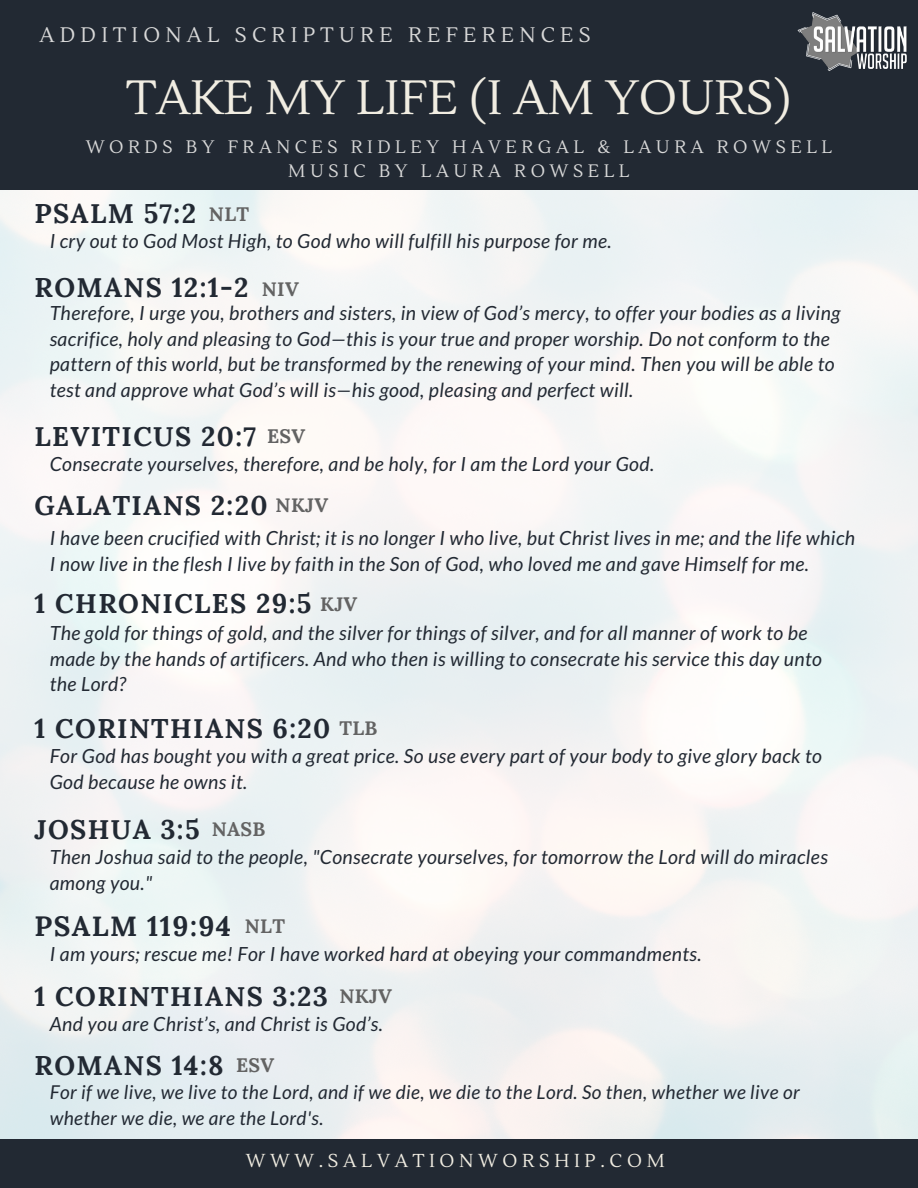
<style>
.page{position:relative;width:918px;height:1188px;background:#fff}
.page>*{position:absolute;margin:0;border:0;box-sizing:border-box;transform-origin:0 0}
.t1{font:48px "Lustria";color:#f1ede2}
.t2{font:700 27.9px "Lora";letter-spacing:.05em;color:#222933}
.t3{font:700 27px "Lora";letter-spacing:.05em;color:#222933}
.t4{font:21px "Lustria";letter-spacing:.25em;color:#d9d9d9}
.t5{font:italic 19.5px/25.8px "Lato";letter-spacing:.02em;color:#222933}
.t6{font:700 19.5px "Lora";letter-spacing:.02em;color:#636363}
.t7{font:italic 19.2px/25.3px "Lato";letter-spacing:.02em;color:#222933}
.t8{font:18.75px "Lustria";letter-spacing:.25em;color:#f1ede2}
.t9{font:18px "Lustria";letter-spacing:.25em;color:#d9d9d9}
</style>
<div class="page">
<div style="left:0;top:0;width:918px;height:190px;background:#222933"></div>
<div style="left:0;top:1139px;width:918px;height:49px;background:#222933"></div>
<img style="left:797px;top:12px;width:110px;height:59px">
<p class="t4" style="left:39px;top:22px;width:553px">ADDITIONAL SCRIPTURE REFERENCES</p>
<p class="t1" style="left:126px;top:69px;width:667px">TAKE MY LIFE (I AM YOURS)</p>
<p class="t9" style="left:86px;top:136px;width:748px">WORDS BY FRANCES RIDLEY HAVERGAL &amp; LAURA ROWSELL</p>
<p class="t9" style="left:288px;top:160px;width:343px">MUSIC BY LAURA ROWSELL</p>
<p class="t3" style="left:35px;top:196px;width:163px">PSALM 57:2</p>
<p class="t6" style="left:209px;top:201px;width:42px">NLT</p>
<p class="t5" style="left:50px;top:228px;width:563px">I cry out to God Most High, to God who will fulfill his purpose for me.</p>
<p class="t3" style="left:35px;top:270px;width:216px">ROMANS 12:1-2</p>
<p class="t6" style="left:262px;top:276px;width:39px">NIV</p>
<p class="t5" style="left:50px;top:299px;width:792px">Therefore, I urge you, brothers and sisters, in view of God’s mercy, to offer your bodies as a living sacrifice, holy and pleasing to God—this is your true and proper worship. Do not conform to the pattern of this world, but be transformed by the renewing of your mind. Then you will be able to test and approve what God’s will is—his good, pleasing and perfect will.</p>
<p class="t3" style="left:35px;top:419px;width:223px">LEVITICUS 20:7</p>
<p class="t6" style="left:267px;top:423px;width:40px">ESV</p>
<p class="t5" style="left:50px;top:450px;width:606px">Consecrate yourselves, therefore, and be holy, for I am the Lord your God.</p>
<p class="t3" style="left:35px;top:488px;width:235px">GALATIANS 2:20</p>
<p class="t6" style="left:276px;top:493px;width:54px">NKJV</p>
<p class="t5" style="left:50px;top:524px;width:807px">I have been crucified with Christ; it is no longer I who live, but Christ lives in me; and the life which<br>I now live in the flesh I live by faith in the Son of God, who loved me and gave Himself for me.</p>
<p class="t3" style="left:35px;top:586px;width:278px">1 CHRONICLES 29:5</p>
<p class="t6" style="left:320px;top:591px;width:39px">KJV</p>
<p class="t5" style="left:50px;top:619px;width:774px">The gold for things of gold, and the silver for things of silver, and for all manner of work to be made by the hands of artificers. And who then is willing to consecrate his service this day unto the Lord?</p>
<p class="t3" style="left:35px;top:711px;width:297px">1 CORINTHIANS 6:20</p>
<p class="t6" style="left:339px;top:716px;width:40px">TLB</p>
<p class="t5" style="left:50px;top:743px;width:774px">For God has bought you with a great price. So use every part of your body to give glory back to<br>God because he owns it.</p>
<p class="t3" style="left:35px;top:812px;width:167px">JOSHUA 3:5</p>
<p class="t6" style="left:212px;top:817px;width:55px">NASB</p>
<p class="t5" style="left:50px;top:844px;width:780px">Then Joshua said to the people, "Consecrate yourselves, for tomorrow the Lord will do miracles among you."</p>
<p class="t2" style="left:35px;top:908px;width:198px">PSALM 119:94</p>
<p class="t6" style="left:245px;top:913px;width:42px">NLT</p>
<p class="t5" style="left:50px;top:941px;width:653px">I am yours; rescue me! For I have worked hard at obeying your commandments.</p>
<p class="t3" style="left:35px;top:979px;width:295px">1 CORINTHIANS 3:23</p>
<p class="t6" style="left:339px;top:984px;width:54px">NKJV</p>
<p class="t5" style="left:50px;top:1011px;width:335px">And you are Christ’s, and Christ is God’s.</p>
<p class="t3" style="left:35px;top:1047px;width:191px">ROMANS 14:8</p>
<p class="t6" style="left:236px;top:1052px;width:40px">ESV</p>
<p class="t7" style="left:50px;top:1079px;width:751px">For if we live, we live to the Lord, and if we die, we die to the Lord. So then, whether we live or whether we die, we are the Lord's.</p>
<p class="t8" style="left:246px;top:1149px;width:420px">WWW.SALVATIONWORSHIP.COM</p>
</div>
